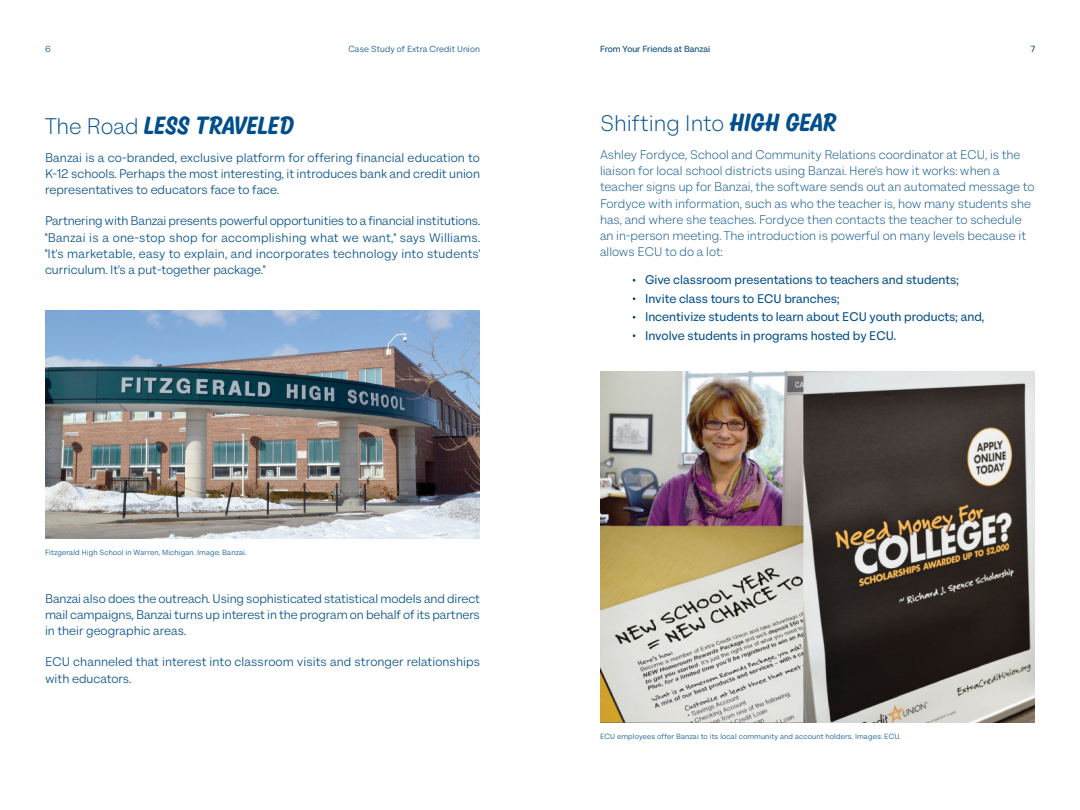
<style>
.page{position:relative;width:1080px;height:810px;background:#fff}
.page>*{position:absolute;margin:0;border:0;box-sizing:border-box;transform-origin:0 0}
.t1{font:300 22.5px "Cardinal Wide";color:#004e8c}
.t2{font:600 22.5px "Kansas Casual";color:#004e8c}
.para_last{font:12.5px/16.2px "Cardinal Wide";color:#004e8c;text-align:justify}
.para{font:300 12.5px/16.2px "Cardinal Wide";color:#004e8c}
.para-2{font:500 12.5px/18.8px "Cardinal Wide";color:#004e8c}
.t3{font:8.75px "Cardinal Wide";letter-spacing:.01em;color:#004e8c}
.t4{font:8.75px "Cardinal Wide";letter-spacing:.01em;color:#3d7089}
.t5{font:7.5px "Cardinal Wide";letter-spacing:.02em;color:#004e8c}
.s1{font-family:"Cardinal Wide";font-weight:300}
.s2{font-family:"Kansas Casual";font-weight:600}
</style>
<div class="page">
<img style="left:45px;top:311px;width:435px;height:228px">
<img style="left:600px;top:372px;width:435px;height:351px">
<p class="t3" style="left:45px;top:43px;width:7px">6</p>
<p class="t3" style="left:348px;top:43px;width:133px">Case Study of Extra Credit Union</p>
<p class="t4" style="left:600px;top:43px;width:112px">From Your Friends at Banzai</p>
<p class="t3" style="left:1031px;top:43px;width:6px">7</p>
<p class="t2" style="left:45px;top:109px;width:250px"><span class="s1">The Road</span> LESS TRAVELED</p>
<p class="para_last" style="left:45px;top:149px;width:437px">Banzai is a co-branded, exclusive platform for offering financial education to K-12 schools. Perhaps the most interesting, it introduces bank and credit union representatives to educators face to face.</p>
<p class="para_last" style="left:45px;top:213px;width:437px">Partnering with Banzai presents powerful opportunities to a financial institutions. "Banzai is a one-stop shop for accomplishing what we want," says Williams. "It's marketable, easy to explain, and incorporates technology into students' curriculum. It's a put-together package."</p>
<p class="t5" style="left:45px;top:548px;width:203px">Fitzgerald High School in Warren, Michigan. Image: Banzai.</p>
<p class="para_last" style="left:45px;top:590px;width:437px">Banzai also does the outreach. Using sophisticated statistical models and direct mail campaigns, Banzai turns up interest in the program on behalf of its partners in their geographic areas.</p>
<p class="para_last" style="left:45px;top:654px;width:436px">ECU channeled that interest into classroom visits and stronger relationships with educators.</p>
<p class="t1" style="left:600px;top:109px;width:237px">Shifting Into <span class="s2">HIGH GEAR</span></p>
<p class="para" style="left:600px;top:146px;width:436px">Ashley Fordyce, School and Community Relations coordinator at ECU, is the liaison for local school districts using Banzai. Here's how it works: when a teacher signs up for Banzai, the software sends out an automated message to Fordyce with information, such as who the teacher is, how many students she has, and where she teaches. Fordyce then contacts the teacher to schedule an in-person meeting. The introduction is powerful on many levels because it allows ECU to do a lot:</p>
<p class="para-2" style="left:645px;top:270px;width:341px">Give classroom presentations to teachers and students; Invite class tours to ECU branches;<br>Incentivize students to learn about ECU youth products; and, Involve students in programs hosted by ECU.</p>
<p class="t5" style="left:600px;top:732px;width:302px">ECU employees offer Banzai to its local community and account holders. Images: ECU.</p>
</div>
